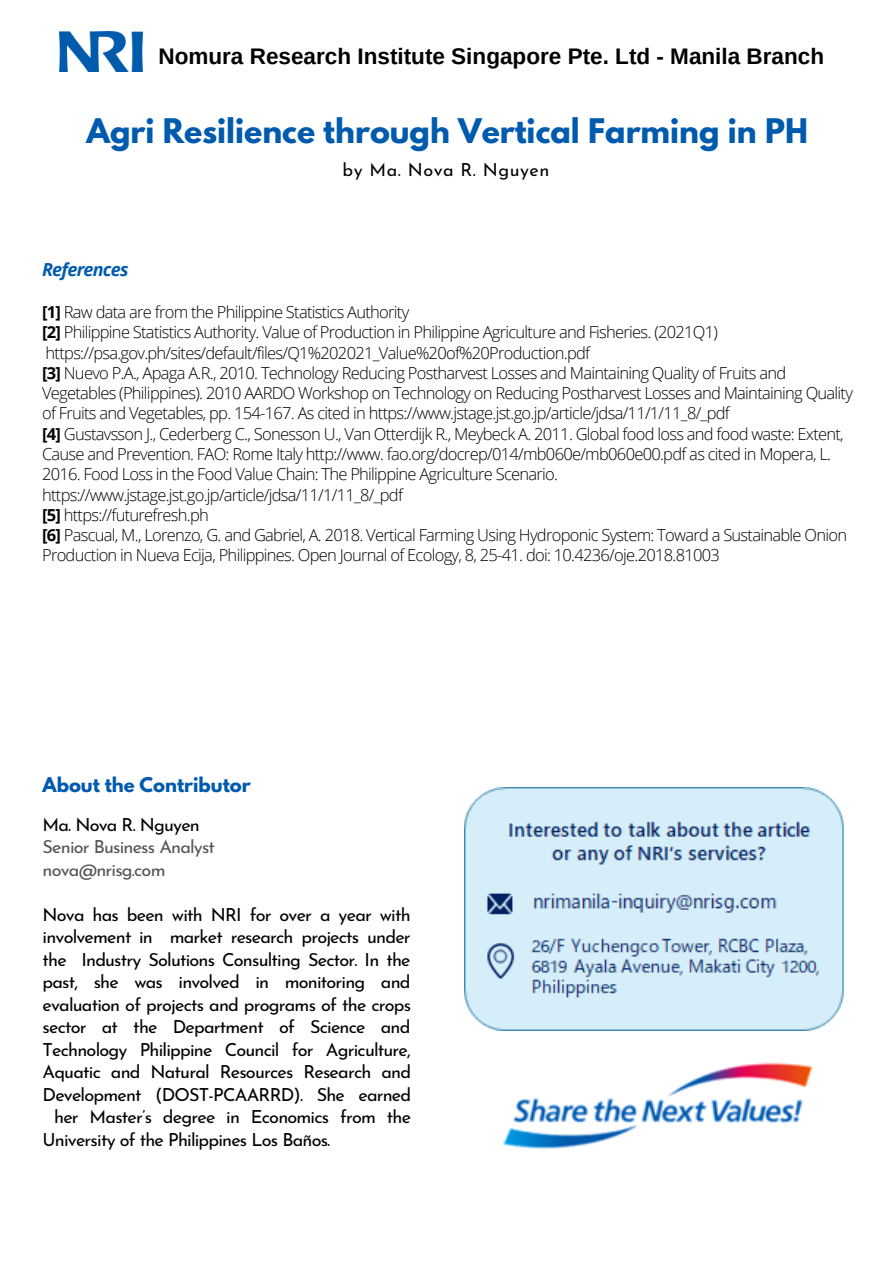
<style>
.page{position:relative;width:894px;height:1264px;background:#fff}
.page>*{position:absolute;margin:0;border:0;box-sizing:border-box;transform-origin:0 0}
.t1{font:700 30px "League Spartan";color:#005aad}
.t2{font:700 22.5px "Arimo";color:#000}
.t3{font:18px "Josefin Sans";letter-spacing:-.045em;color:#000}
.t4{font:18px "Josefin Sans";letter-spacing:-.045em;color:#545454}
.t5{font:700 18px "League Spartan";color:#005aad}
.t6{font:18px "Josefin Sans";letter-spacing:.03em;color:#000}
.t7{font:italic 700 18px "Open Sans";letter-spacing:-.045em;color:#005aad}
.t8{font:300 16.5px/20.2px "Open Sans";letter-spacing:-.045em;color:#000}
.s1{font-weight:700}
</style>
<div class="page">
<img style="left:60px;top:32px;width:82px;height:39px">
<img style="left:503px;top:1062px;width:310px;height:87px">
<img style="left:464px;top:787px;width:380px;height:243px">
<p class="t2" style="left:158px;top:44px;width:667px">Nomura Research Institute Singapore Pte. Ltd - Manila Branch</p>
<p class="t1" style="left:86px;top:115px;width:722px">Agri Resilience through Vertical Farming in PH</p>
<p class="t6" style="left:342px;top:163px;width:208px">by Ma. Nova R. Nguyen</p>
<p class="t7" style="left:42px;top:257px;width:88px">References</p>
<p class="t8" style="left:42px;top:301px;width:368px"><span class="s1">[1]</span> Raw data are from the Philippine Statistics Authority</p>
<p class="t8" style="left:42px;top:322px;width:677px"><span class="s1">[2]</span> Philippine Statistics Authority. Value of Production in Philippine Agriculture and Fisheries. (2021Q1) https://psa.gov.ph/sites/default/files/Q1%202021_Value%20of%20Production.pdf</p>
<p class="t8" style="left:42px;top:362px;width:812px"><span class="s1">[3]</span> Nuevo P.A., Apaga A.R., 2010. Technology Reducing Postharvest Losses and Maintaining Quality of Fruits and<br>Vegetables (Philippines). 2010 AARDO Workshop on Technology on Reducing Postharvest Losses and Maintaining Quality of Fruits and Vegetables, pp. 154-167. As cited in https://www.jstage.jst.go.jp/article/jdsa/11/1/11_8/_pdf</p>
<p class="t8" style="left:42px;top:423px;width:803px"><span class="s1">[4]</span> Gustavsson J., Cederberg C., Sonesson U., Van Otterdijk R., Meybeck A. 2011. Global food loss and food waste: Extent, Cause and Prevention. FAO: Rome Italy http://www. fao.org/docrep/014/mb060e/mb060e00.pdf as cited in Mopera, L.<br>2016. Food Loss in the Food Value Chain: The Philippine Agriculture Scenario. https://www.jstage.jst.go.jp/article/jdsa/11/1/11_8/_pdf</p>
<p class="t8" style="left:42px;top:504px;width:168px"><span class="s1">[5]</span> https://futurefresh.ph</p>
<p class="t8" style="left:42px;top:524px;width:806px"><span class="s1">[6]</span> Pascual, M., Lorenzo, G. and Gabriel, A. 2018. Vertical Farming Using Hydroponic System: Toward a Sustainable Onion<br>Production in Nueva Ecija, Philippines. Open Journal of Ecology, 8, 25-41. doi: 10.4236/oje.2018.81003</p>
<p class="t5" style="left:43px;top:775px;width:210px">About the Contributor</p>
<p class="t3" style="left:43px;top:817px;width:159px">Ma. Nova R. Nguyen</p>
<p class="t4" style="left:43px;top:839px;width:174px">Senior Business Analyst</p>
<p class="t4" style="left:43px;top:862px;width:124px">nova@nrisg.com</p>
<p class="t3" style="left:43px;top:907px;width:369px">Nova has been with NRI for over a year with</p>
<p class="t3" style="left:43px;top:929px;width:369px">involvement in market research projects under</p>
<p class="t3" style="left:43px;top:952px;width:369px">the Industry Solutions Consulting Sector. In the</p>
<p class="t3" style="left:43px;top:974px;width:369px">past, she was involved in monitoring and</p>
<p class="t3" style="left:43px;top:997px;width:370px">evaluation of projects and programs of the crops</p>
<p class="t3" style="left:43px;top:1019px;width:369px">sector at the Department of Science and</p>
<p class="t3" style="left:43px;top:1042px;width:369px">Technology Philippine Council for Agriculture,</p>
<p class="t3" style="left:43px;top:1064px;width:370px">Aquatic and Natural Resources Research and</p>
<p class="t3" style="left:43px;top:1087px;width:370px">Development (DOST-PCAARRD). She earned</p>
<p class="t3" style="left:54px;top:1109px;width:358px">her Master’s degree in Economics from the</p>
<p class="t3" style="left:43px;top:1132px;width:289px">University of the Philippines Los Baños.</p>
</div>
